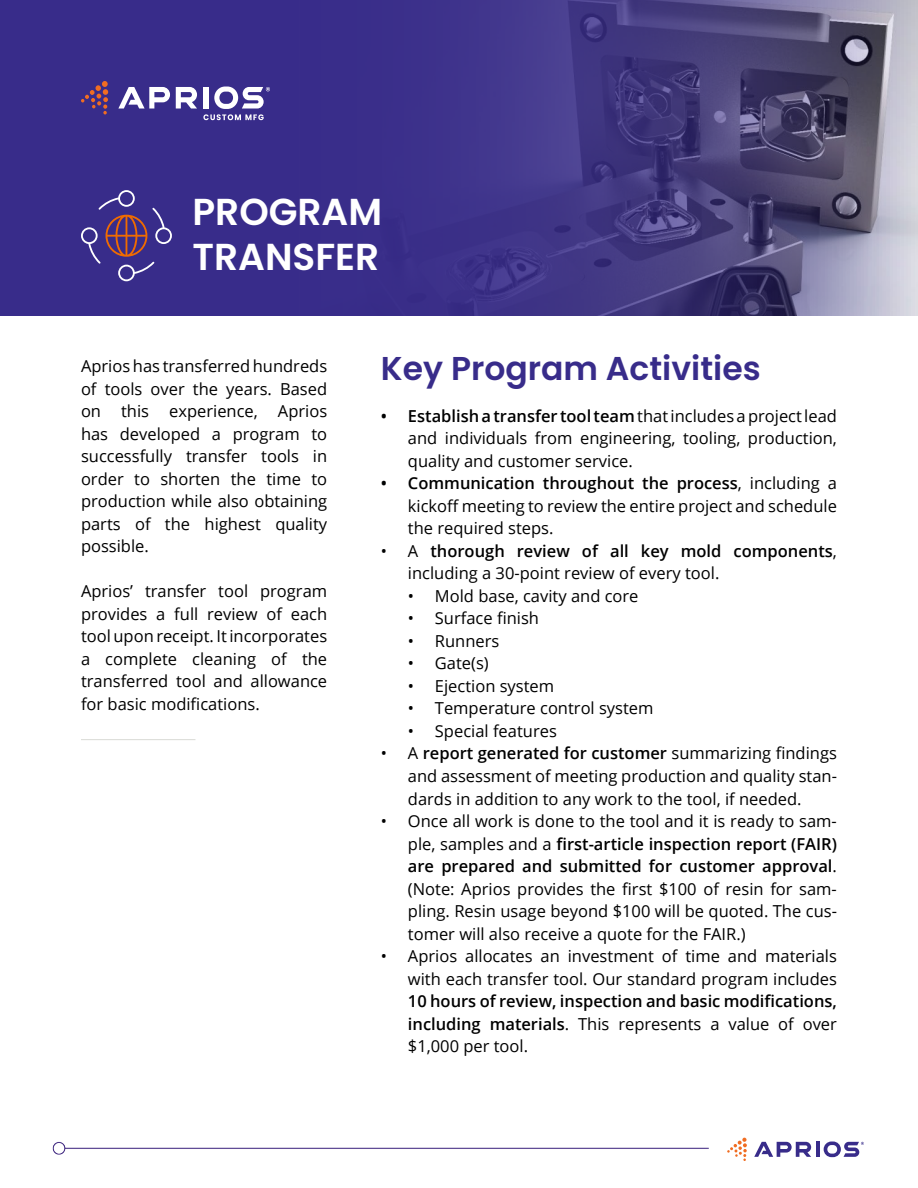
<style>
.page{position:relative;width:918px;height:1188px;background:#fff}
.page>*{position:absolute;margin:0;border:0;box-sizing:border-box;transform-origin:0 0}
.t1{font:600 37.5px/45px "Poppins";color:#fff}
.t2{font:600 33px "Poppins";color:#382c8a}
.t3{font:16.5px/22.5px "Open Sans";color:#000101;text-align:justify}
.t4{font:16.5px/22.5px "Open Sans";color:#000;text-align:justify}
.t5{font:600 16.5px/22.5px "Open Sans";color:#000;text-align:justify}
.s1{font-weight:600}
.s2{font-weight:400}
</style>
<div class="page">
<svg style="left:0;top:0;width:918px;height:316px;background:#483e88"></svg>
<img style="left:52px;top:1141px;width:657px;height:14px">
<hr style="left:81px;top:739px;width:114px;height:1px;background:#d9dad5">
<hr style="left:816px;top:1142px;width:3px;height:15px;background:#382c8a">
<svg style="left:754px;top:1142px;width:57px;height:15px"></svg>
<svg style="left:727px;top:1138px;width:20px;height:23px"></svg>
<svg style="left:824px;top:1142px;width:40px;height:15px"></svg>
<svg style="left:176px;top:87px;width:21px;height:22px"></svg>
<svg style="left:118px;top:87px;width:52px;height:22px"></svg>
<svg style="left:81px;top:81px;width:27px;height:33px"></svg>
<svg style="left:203px;top:87px;width:67px;height:33px"></svg>
<svg style="left:81px;top:190px;width:91px;height:91px;background:#4f3c88"></svg>
<h1 class="t1" style="left:193px;top:190px;width:191px">PROGRAM<br>TRANSFER</h1>
<p class="t3" style="left:81px;top:355px;width:248px">Aprios has transferred hundreds of tools over the years. Based on this experience, Aprios has developed a program to successfully transfer tools in order to shorten the time to production while also obtaining parts of the highest quality possible.</p>
<p class="t3" style="left:81px;top:580px;width:248px">Aprios’ transfer tool program provides a full review of each tool upon receipt. It incorporates a complete cleaning of the transferred tool and allowance for basic modifications.</p>
<h2 class="t2" style="left:381px;top:350px;width:381px">Key Program Activities</h2>
<p class="t3" style="left:408px;top:404px;width:431px;text-indent:-27px"><span class="s1">• Establish a transfer tool team</span> that includes a project lead and individuals from engineering, tooling, production, quality and customer service.</p>
<p class="t3" style="left:408px;top:472px;width:431px;text-indent:-27px"><span class="s1">• Communication throughout the process</span>, including a kickoff meeting to review the entire project and schedule the required steps.</p>
<p class="t3" style="left:408px;top:539px;width:431px;text-indent:-27px">• A <span class="s1">thorough review of all key mold components</span>, including a 30-point review of every tool.</p>
<p class="t3" style="left:408px;top:584px;width:232px">• Mold base, cavity and core</p>
<p class="t3" style="left:408px;top:607px;width:133px">• Surface finish</p>
<p class="t3" style="left:408px;top:629px;width:93px">• Runners</p>
<p class="t3" style="left:408px;top:652px;width:82px">• Gate(s)</p>
<p class="t3" style="left:408px;top:674px;width:148px">• Ejection system</p>
<p class="t3" style="left:408px;top:697px;width:247px">• Temperature control system</p>
<p class="t3" style="left:408px;top:719px;width:150px">• Special features</p>
<p class="t3" style="left:408px;top:742px;width:431px;text-indent:-27px">• A <span class="s1">report generated for customer</span> summarizing findings and assessment of meeting production and quality stan&shy;dards in addition to any work to the tool, if needed.</p>
<p class="t4" style="left:408px;top:809px;width:431px;text-indent:-27px">• Once all work is done to the tool and it is ready to sam&shy;ple, samples and a <span class="s1">first-article inspection report (FAIR) are prepared and submitted for customer approval</span>. (Note: Aprios provides the first $100 of resin for sam&shy;pling. Resin usage beyond $100 will be quoted. The cus&shy;tomer will also receive a quote for the FAIR.)</p>
<p class="t4" style="left:381px;top:944px;width:458px;text-align:right">• Aprios allocates an investment of time and materials with each transfer tool. Our standard program includes</p>
<p class="t5" style="left:408px;top:989px;width:431px">10 hours of review, inspection and basic modifications, including materials<span class="s2">. This represents a value of over $1,000 per tool.</span></p>
</div>
